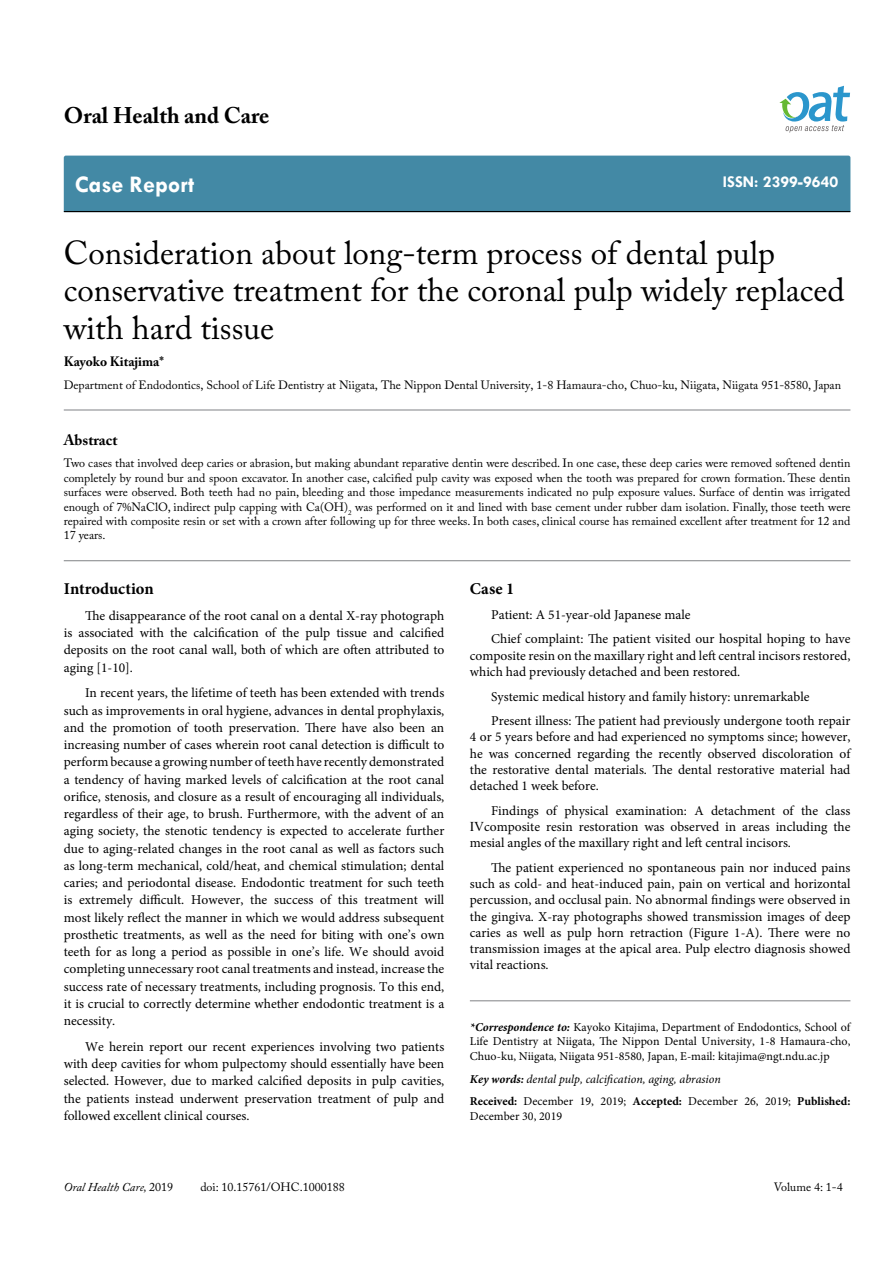
<style>
.page{position:relative;width:893px;height:1263px;background:#fff}
.page>*{position:absolute;margin:0;border:0;box-sizing:border-box;transform-origin:0 0}
.t1{font:33px/37.5px "Adobe Caslon Pro";color:#000}
.t2{font:700 24px "Tw Cen";color:#fff}
.t3{font:700 22.5px "Adobe Caslon Pro";color:#000}
.t4{font:700 16.5px "Minion Pro";letter-spacing:.005em;color:#000}
.t5{font:700 16.5px "Tw Cen";color:#fff}
.t6{font:700 15px "Adobe Caslon Pro";color:#000}
.t7{font:13.5px/17.2px "Minion Pro";color:#000;text-align:justify}
.t8{font:700 13.5px "Adobe Caslon Pro";color:#000}
.t9{font:12px/14.4px "Adobe Caslon Pro";color:#000;text-align:justify}
.t10{font:12px/14.4px "Minion Pro";color:#000;text-align:justify}
.t11{font:italic 12px/23px "Minion Pro";color:#000}
.t12{font:italic 12px "Adobe Caslon Pro";color:#000}
.s1{font-family:"Times New Roman"}
.s2{font-weight:700;font-style:italic}
.s3{font-weight:700}
.s4{font-weight:700;font-style:normal}
.s5{font-style:normal}
</style>
<div class="page">
<div style="left:64px;top:156px;width:786px;height:55px;background:#4389a5"></div>
<hr style="left:64px;top:211px;width:786px;height:1px;background:#000">
<svg style="left:779px;top:86px;width:71px;height:47px"></svg>
<hr style="left:470px;top:1000px;width:380px;height:1px;background:#808285">
<hr style="left:64px;top:410px;width:786px;height:1px;background:#808285">
<hr style="left:64px;top:560px;width:786px;height:1px;background:#808285">
<h3 class="t3" style="left:64px;top:102px;width:207px">Oral Health and Care</h3>
<h2 class="t2" style="left:75px;top:170px;width:121px">Case Report</h2>
<p class="t5" style="left:723px;top:172px;width:117px">ISSN: 2399-9640</p>
<h1 class="t1" style="left:64px;top:234px;width:782px">Consideration about long-term process of dental pulp conservative treatment for the coronal pulp widely replaced with hard tissue</h1>
<p class="t8" style="left:64px;top:354px;width:101px">Kayoko Kitajima*</p>
<p class="t9" style="left:64px;top:377px;width:779px">Department of Endodontics, School of Life Dentistry at Niigata, The Nippon Dental University, 1-8 Hamaura-cho, Chuo-ku, Niigata, Niigata 951-8580, Japan</p>
<p class="t6" style="left:64px;top:431px;width:55px">Abstract</p>
<p class="t9" style="left:64px;top:456px;width:788px">Two cases that involved deep caries or abrasion, but making abundant reparative dentin were described. In one case, these deep caries were removed softened dentin completely by round bur and spoon excavator. In another case, calcified pulp cavity was exposed when the tooth was prepared for crown formation. These dentin surfaces were observed. Both teeth had no pain, bleeding and those impedance measurements indicated no pulp exposure values. Surface of dentin was irrigated enough of 7%NaClO, indirect pulp capping with Ca(OH)<sub>2</sub> was performed on it and lined with base cement under rubber dam isolation. Finally, those teeth were repaired with composite resin or set with a crown after following up for three weeks. In both cases, clinical course has remained excellent after treatment for 12 and 17 years.</p>
<p class="t4" style="left:64px;top:577px;width:91px">Introduction</p>
<p class="t7" style="left:64px;top:607px;width:382px;text-indent:21px">The disappearance of the root canal on a dental X-ray photograph is associated with the calcification of the pulp tissue and calcified deposits on the root canal wall, both of which are often attributed to aging [1-10].</p>
<p class="t7" style="left:64px;top:684px;width:382px;text-indent:21px">In recent years, the lifetime of teeth has been extended with trends such as improvements in oral hygiene, advances in dental prophylaxis, and the promotion of tooth preservation. There have also been an increasing number of cases wherein root canal detection is difficult to perform because a growing number of teeth have recently demonstrated a tendency of having marked levels of calcification at the root canal orifice, stenosis, and closure as a result of encouraging all individuals, regardless of their age, to brush. Furthermore, with the advent of an aging society, the stenotic tendency is expected to accelerate further due to aging-related changes in the root canal as well as factors such as long-term mechanical, cold/heat, and chemical stimulation; dental caries; and periodontal disease. Endodontic treatment for such teeth is extremely difficult. However, the success of this treatment will most likely reflect the manner in which we would address subsequent prosthetic treatments, as well as the need for biting with one’s own teeth for as long a period as possible in one’s life. We should avoid completing unnecessary root canal treatments and instead, increase the success rate of necessary treatments, including prognosis. To this end, it is crucial to correctly determine whether endodontic treatment is a necessity.</p>
<p class="t7" style="left:64px;top:1038px;width:382px;text-indent:21px">We herein report our recent experiences involving two patients with deep cavities for whom pulpectomy should essentially have been selected. However, due to marked calcified deposits in pulp cavities, the patients instead underwent preservation treatment of pulp and followed excellent clinical courses.</p>
<p class="t4" style="left:470px;top:577px;width:46px">Case 1</p>
<p class="t7" style="left:491px;top:602px;width:361px;line-height:24.8px">Patient: A 51-year-old Japanese male<br>Chief complaint: The patient visited our hospital hoping to have</p>
<p class="t7" style="left:470px;top:647px;width:382px;line-height:16.2px">composite resin on the maxillary right and left central incisors restored, which had previously detached and been restored.</p>
<p class="t7" style="left:491px;top:684px;width:361px;line-height:24.8px">Systemic medical history and family history: unremarkable<br>Present illness: The patient had previously undergone tooth repair</p>
<p class="t7" style="left:470px;top:729px;width:382px;line-height:16.2px">4 or 5 years before and had experienced no symptoms since; however, he was concerned regarding the recently observed discoloration of the restorative dental materials. The dental restorative material had detached 1 week before.</p>
<p class="t7" style="left:470px;top:802px;width:382px;line-height:16.2px;text-indent:21px">Findings of physical examination: A detachment of the class <span class="s1">Ⅳ</span>composite resin restoration was observed in areas including the mesial angles of the maxillary right and left central incisors.</p>
<p class="t7" style="left:470px;top:859px;width:382px;line-height:16.2px;text-indent:21px">The patient experienced no spontaneous pain nor induced pains such as cold- and heat-induced pain, pain on vertical and horizontal percussion, and occlusal pain. No abnormal findings were observed in the gingiva. X-ray photographs showed transmission images of deep caries as well as pulp horn retraction (Figure 1-A). There were no transmission images at the apical area. Pulp electro diagnosis showed vital reactions.</p>
<p class="t10" style="left:470px;top:1020px;width:382px"><span class="s2">*Correspondence to:</span> Kayoko Kitajima, Department of Endodontics, School of Life Dentistry at Niigata, The Nippon Dental University, 1-8 Hamaura-cho, Chuo-ku, Niigata, Niigata 951-8580, Japan, E-mail: kitajima@ngt.ndu.ac.jp</p>
<p class="t11" style="left:470px;top:1067px;width:382px"><span class="s3">Key words:</span> dental pulp, calcification, aging, abrasion<br><span class="s4">Received:</span> <span class="s5">December 19, 2019;</span> <span class="s4">Accepted:</span> <span class="s5">December 26, 2019;</span> <span class="s4">Published:</span></p>
<p class="t10" style="left:470px;top:1109px;width:94px">December 30, 2019</p>
<p class="t12" style="left:64px;top:1180px;width:111px">Oral Health Care, <span class="s5">2019</span></p>
<p class="t9" style="left:200px;top:1180px;width:146px">doi: 10.15761/OHC.1000188</p>
<p class="t9" style="left:774px;top:1180px;width:71px">Volume 4: 1-4</p>
</div>
